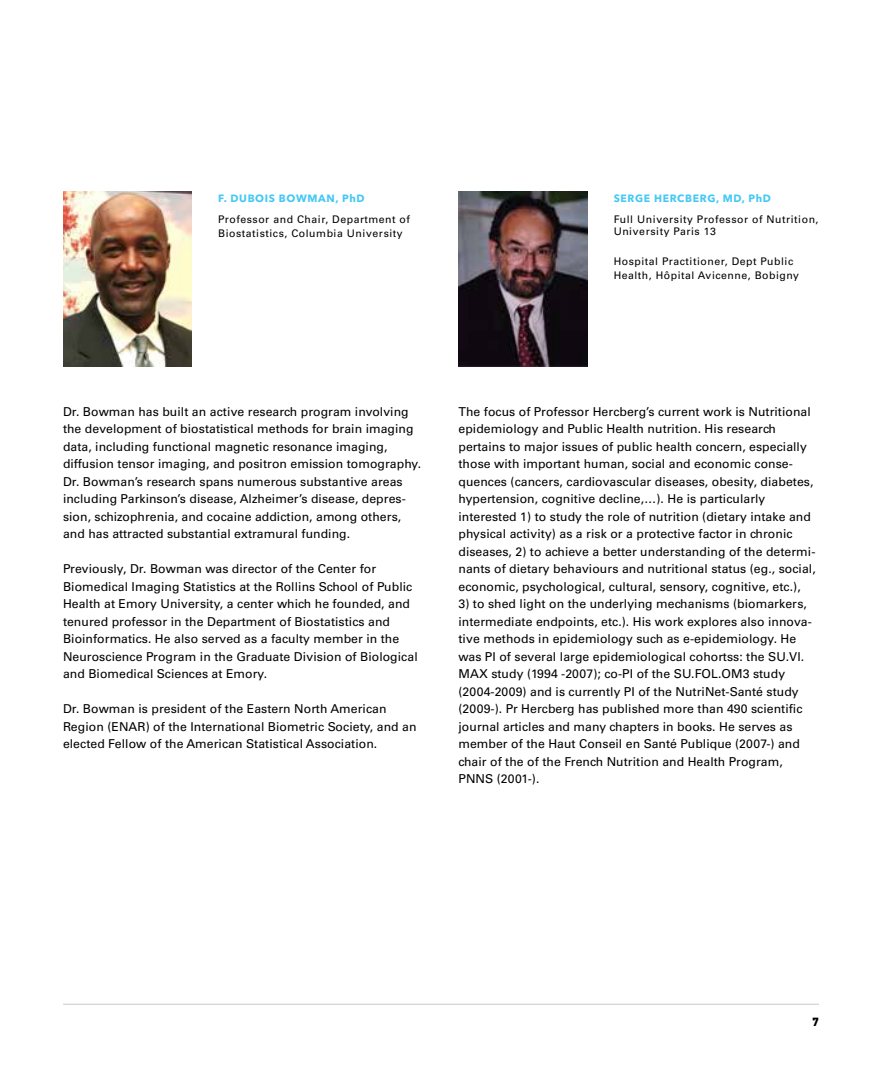
<style>
.page{position:relative;width:882px;height:1071px;background:#fff}
.page>*{position:absolute;margin:0;border:0;box-sizing:border-box;transform-origin:0 0}
.t1{font:12.25px/17.5px "Univers LT Std";letter-spacing:.005em;color:#000}
.t2{font:800 12.25px "DIN Next LT Pro";color:#000}
.t3{font:10.5px/14px "Univers LT Std";letter-spacing:.05em;color:#000}
.t4{font:700 10.5px "Avenir Next LT Pro";letter-spacing:.06em;color:#44c8f5}
</style>
<div class="page">
<hr style="left:63px;top:1004px;width:756px;height:1px;background:#c9cacc">
<img style="left:458px;top:192px;width:129px;height:175px">
<img style="left:63px;top:192px;width:129px;height:175px">
<p class="t4" style="left:218px;top:192px;width:148px">F. DUBOIS BOWMAN, PhD</p>
<p class="t3" style="left:218px;top:212px;width:193px">Professor and Chair, Department of<br>Biostatistics, Columbia University</p>
<p class="t4" style="left:614px;top:192px;width:159px">SERGE HERCBERG, MD, PhD</p>
<p class="t3" style="left:614px;top:213px;width:206px;line-height:12.2px">Full University Professor of Nutrition,<br>University Paris 13</p>
<p class="t3" style="left:614px;top:254px;width:187px">Hospital Practitioner, Dept Public<br>Health, Hôpital Avicenne, Bobigny</p>
<p class="t1" style="left:63px;top:403px;width:360px">Dr. Bowman has built an active research program involving the development of biostatistical methods for brain imaging data, including functional magnetic resonance imaging, diffusion tensor imaging, and positron emission tomography.<br>Dr. Bowman’s research spans numerous substantive areas including Parkinson’s disease, Alzheimer’s disease, depres&shy;sion, schizophrenia, and cocaine addiction, among others, and has attracted substantial extramural funding.</p>
<p class="t1" style="left:63px;top:560px;width:356px">Previously, Dr. Bowman was director of the Center for Biomedical Imaging Statistics at the Rollins School of Public Health at Emory University, a center which he founded, and tenured professor in the Department of Biostatistics and Bioinformatics. He also served as a faculty member in the Neuroscience Program in the Graduate Division of Biological and Biomedical Sciences at Emory.</p>
<p class="t1" style="left:63px;top:700px;width:355px">Dr. Bowman is president of the Eastern North American<br>Region (ENAR) of the International Biometric Society, and an elected Fellow of the American Statistical Association.</p>
<p class="t1" style="left:458px;top:403px;width:359px">The focus of Professor Hercberg’s current work is Nutritional epidemiology and Public Health nutrition. His research pertains to major issues of public health concern, especially those with important human, social and economic conse&shy;quences (cancers, cardiovascular diseases, obesity, diabetes, hypertension, cognitive decline,…). He is particularly interested 1) to study the role of nutrition (dietary intake and physical activity) as a risk or a protective factor in chronic diseases, 2) to achieve a better understanding of the determi&shy;nants of dietary behaviours and nutritional status (eg., social, economic, psychological, cultural, sensory, cognitive, etc.),</p>
<p class="t1" style="left:458px;top:595px;width:355px">3) to shed light on the underlying mechanisms (biomarkers, intermediate endpoints, etc.). His work explores also innova&shy;tive methods in epidemiology such as e-epidemiology. He was PI of several large epidemiological cohortss: the SU.VI.<br>MAX study (1994 -2007); co-PI of the SU.FOL.OM3 study (2004-2009) and is currently PI of the NutriNet-Santé study (2009-). Pr Hercberg has published more than 490 scientific journal articles and many chapters in books. He serves as member of the Haut Conseil en Santé Publique (2007-) and chair of the of the French Nutrition and Health Program, PNNS (2001-).</p>
<p class="t2" style="left:812px;top:1015px;width:8px">7</p>
</div>
